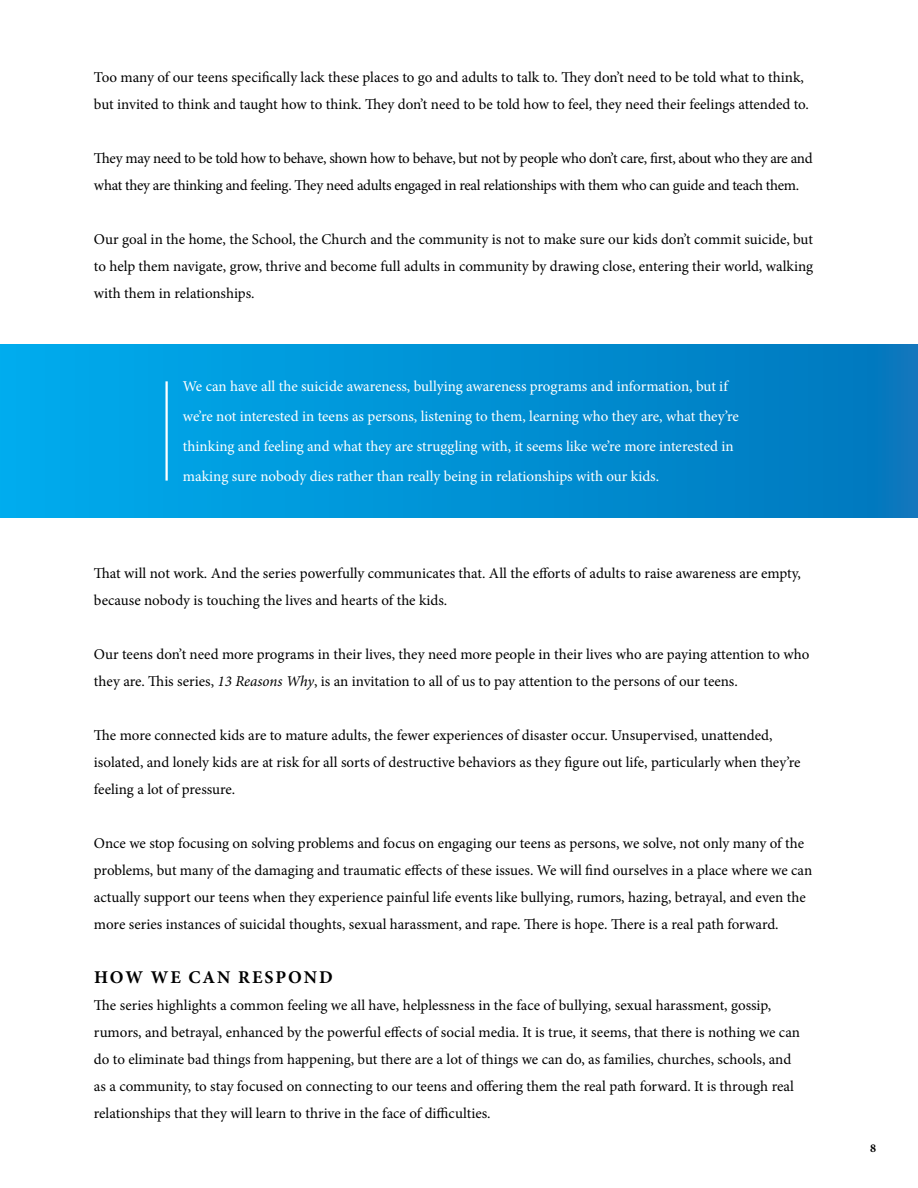
<style>
.page{position:relative;width:918px;height:1188px;background:#fff}
.page>*{position:absolute;margin:0;border:0;box-sizing:border-box;transform-origin:0 0}
.t1{font:700 18px "Minion Pro";letter-spacing:.11em;color:#000}
.t2{font:15px/27px "Minion Pro";letter-spacing:-.005em;color:#000}
.t3{font:15px/30px "Minion Pro";letter-spacing:-.005em;color:#fff}
.t4{font:15px/27px "Minion Pro";letter-spacing:-.025em;color:#000}
.t5{font:700 12px "Minion Pro";color:#000}
.s1{font-style:italic}
</style>
<div class="page">
<div style="left:0;top:344px;width:918px;height:173px;background:linear-gradient(to right,#00acee,#0277bd)"></div>
<hr style="left:165px;top:381px;width:3px;height:100px;background:#fff">
<p class="t2" style="left:94px;top:63px;width:716px">Too many of our teens specifically lack these places to go and adults to talk to. They don’t need to be told what to think, but invited to think and taught how to think. They don’t need to be told how to feel, they need their feelings attended to.</p>
<p class="t4" style="left:94px;top:144px;width:720px">They may need to be told how to behave, shown how to behave, but not by people who don’t care, first, about who they are and what they are thinking and feeling. They need adults engaged in real relationships with them who can guide and teach them.</p>
<p class="t2" style="left:94px;top:225px;width:721px;text-align:justify">Our goal in the home, the School, the Church and the community is not to make sure our kids don’t commit suicide, but to help them navigate, grow, thrive and become full adults in community by drawing close, entering their world, walking with them in relationships.</p>
<p class="t3" style="left:183px;top:371px;width:558px">We can have all the suicide awareness, bullying awareness programs and information, but if we’re not interested in teens as persons, listening to them, learning who they are, what they’re thinking and feeling and what they are struggling with, it seems like we’re more interested in making sure nobody dies rather than really being in relationships with our kids.</p>
<p class="t2" style="left:94px;top:560px;width:709px">That will not work. And the series powerfully communicates that. All the efforts of adults to raise awareness are empty, because nobody is touching the lives and hearts of the kids.</p>
<p class="t2" style="left:94px;top:641px;width:717px">Our teens don’t need more programs in their lives, they need more people in their lives who are paying attention to who they are. This series, <span class="s1">13 Reasons Why</span>, is an invitation to all of us to pay attention to the persons of our teens.</p>
<p class="t2" style="left:94px;top:722px;width:708px">The more connected kids are to mature adults, the fewer experiences of disaster occur. Unsupervised, unattended, isolated, and lonely kids are at risk for all sorts of destructive behaviors as they figure out life, particularly when they’re feeling a lot of pressure.</p>
<p class="t2" style="left:94px;top:830px;width:720px">Once we stop focusing on solving problems and focus on engaging our teens as persons, we solve, not only many of the problems, but many of the damaging and traumatic effects of these issues. We will find ourselves in a place where we can actually support our teens when they experience painful life events like bullying, rumors, hazing, betrayal, and even the more series instances of suicidal thoughts, sexual harassment, and rape. There is hope. There is a real path forward.</p>
<p class="t1" style="left:94px;top:964px;width:240px">HOW WE CAN RESPOND</p>
<p class="t2" style="left:94px;top:992px;width:708px">The series highlights a common feeling we all have, helplessness in the face of bullying, sexual harassment, gossip, rumors, and betrayal, enhanced by the powerful effects of social media. It is true, it seems, that there is nothing we can do to eliminate bad things from happening, but there are a lot of things we can do, as families, churches, schools, and as a community, to stay focused on connecting to our teens and offering them the real path forward. It is through real relationships that they will learn to thrive in the face of difficulties.</p>
<p class="t5" style="left:870px;top:1140px;width:7px">8</p>
</div>
